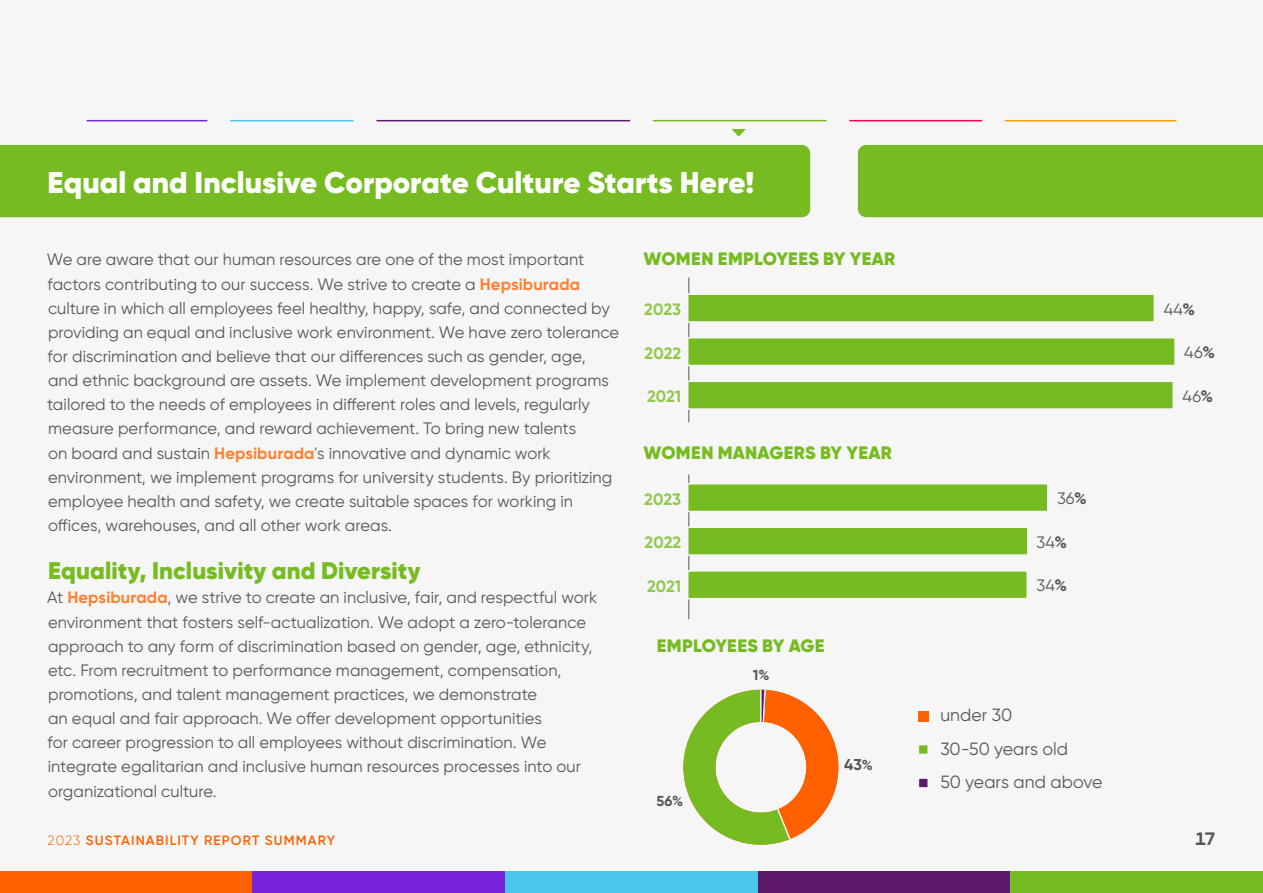
<style>
.page{position:relative;width:1263px;height:893px;background:#f6f6f6}
.page>*{position:absolute;margin:0;border:0;box-sizing:border-box;transform-origin:0 0}
.t1{font:900 30px "Gilroy";color:#fff}
.t2{font:900 24px "Gilroy";letter-spacing:.005em;color:#76bb21}
.t3{font:900 18px "Gilroy";letter-spacing:.01em;color:#76bb21}
.t4{font:700 18px "Gilroy";color:#575756}
.t5{font:17.7px/33.5px "Gilroy";color:#575756}
.t6{font:16.5px/24.2px "Gilroy";letter-spacing:.005em;color:#575756}
.t7{font:700 16.5px "Gilroy";color:#91c94e}
.t8{font:700 15.75px "Gilroy";color:#575756}
.t9{font:700 14.4px "Gilroy";color:#575756}
.t10{font:600 13.5px "Gilroy";letter-spacing:.08em;color:#ff6000}
.s1{font-weight:700;color:#ff8033}
.s2{font-size:14.4px}
.s3{font-weight:700}
.s4{font-weight:300}
</style>
<div class="page">
<div style="left:0;top:145px;width:810px;height:72px;background:#76bb21"></div>
<div style="left:858px;top:145px;width:405px;height:72px;background:#76bb21"></div>
<svg style="left:732px;top:129px;width:14px;height:8px"></svg>
<hr style="left:688px;top:474px;width:1px;height:145px;background:#575756">
<hr style="left:688px;top:278px;width:1px;height:144px;background:#575756">
<svg style="left:688px;top:293px;width:466px;height:30px"></svg>
<svg style="left:688px;top:482px;width:359px;height:31px"></svg>
<svg style="left:688px;top:336px;width:487px;height:31px"></svg>
<svg style="left:688px;top:526px;width:339px;height:31px"></svg>
<svg style="left:688px;top:380px;width:485px;height:31px"></svg>
<svg style="left:688px;top:569px;width:339px;height:31px"></svg>
<div style="left:918px;top:711px;width:10px;height:10px;background:#ff6000"></div>
<div style="left:917px;top:743px;width:12px;height:13px;background:#76bb21;border:2px solid #f6f6f6"></div>
<div style="left:917px;top:777px;width:12px;height:12px;background:#5d196a;border:2px solid #f6f6f6"></div>
<svg style="left:683px;top:690px;width:155px;height:155px"></svg>
<div style="left:0;top:871px;width:253px;height:22px;background:#ff6000"></div>
<div style="left:253px;top:871px;width:252px;height:22px;background:#7723db"></div>
<div style="left:505px;top:871px;width:253px;height:22px;background:#49c7ed"></div>
<div style="left:758px;top:871px;width:252px;height:22px;background:#5d196a"></div>
<div style="left:1010px;top:871px;width:253px;height:22px;background:#76bb21"></div>
<hr style="left:87px;top:120px;width:120px;height:1px;background:#7723db">
<hr style="left:231px;top:120px;width:122px;height:1px;background:#49c7ed">
<hr style="left:377px;top:120px;width:252px;height:1px;background:#5d196a">
<hr style="left:653px;top:120px;width:173px;height:1px;background:#76bb21">
<hr style="left:850px;top:120px;width:131px;height:1px;background:#ff0053">
<hr style="left:1005px;top:120px;width:171px;height:1px;background:#ff9a00">
<h1 class="t1" style="left:48px;top:164px;width:708px">Equal and Inclusive Corporate Culture Starts Here!</h1>
<p class="t6" style="left:47px;top:247px;width:574px">We are aware that our human resources are one of the most important factors contributing to our success. We strive to create a <span class="s1">Hepsiburada </span>culture in which all employees feel healthy, happy, safe, and connected by providing an equal and inclusive work environment. We have zero tolerance for discrimination and believe that our differences such as gender, age, and ethnic background are assets. We implement development programs tailored to the needs of employees in different roles and levels, regularly measure performance, and reward achievement. To bring new talents<br>on board and sustain <span class="s1">Hepsiburada</span>'s innovative and dynamic work environment, we implement programs for university students. By prioritizing employee health and safety, we create suitable spaces for working in offices, warehouses, and all other work areas.</p>
<h2 class="t2" style="left:48px;top:556px;width:374px">Equality, Inclusivity and Diversity</h2>
<p class="t6" style="left:47px;top:585px;width:551px">At <span class="s1">Hepsiburada</span>, we strive to create an inclusive, fair, and respectful work environment that fosters self-actualization. We adopt a zero-tolerance approach to any form of discrimination based on gender, age, ethnicity, etc. From recruitment to performance management, compensation, promotions, and talent management practices, we demonstrate<br>an equal and fair approach. We offer development opportunities<br>for career progression to all employees without discrimination. We integrate egalitarian and inclusive human resources processes into our organizational culture.</p>
<p class="t3" style="left:643px;top:248px;width:253px">WOMEN EMPLOYEES BY YEAR</p>
<p class="t7" style="left:644px;top:299px;width:39px">2023</p>
<p class="t7" style="left:644px;top:343px;width:38px">2022</p>
<p class="t7" style="left:647px;top:386px;width:36px">2021</p>
<p class="t3" style="left:643px;top:441px;width:250px">WOMEN MANAGERS BY YEAR</p>
<p class="t7" style="left:644px;top:489px;width:39px">2023</p>
<p class="t7" style="left:644px;top:532px;width:38px">2022</p>
<p class="t7" style="left:647px;top:576px;width:36px">2021</p>
<p class="t3" style="left:657px;top:634px;width:169px">EMPLOYEES BY AGE</p>
<p class="t9" style="left:656px;top:792px;width:28px">56%</p>
<p class="t9" style="left:753px;top:666px;width:18px">1%</p>
<p class="t8" style="left:844px;top:754px;width:30px">43<span class="s2">%</span></p>
<p class="t6" style="left:1057px;top:486px;width:31px">36<span class="s3">%</span></p>
<p class="t6" style="left:1036px;top:530px;width:32px">34<span class="s3">%</span></p>
<p class="t6" style="left:1036px;top:573px;width:32px">34<span class="s3">%</span></p>
<p class="t5" style="left:940px;top:698px;width:163px">under 30<br>30-50 years old<br>50 years and above</p>
<p class="t6" style="left:1164px;top:297px;width:33px">44<span class="s3">%</span></p>
<p class="t6" style="left:1184px;top:340px;width:32px">46<span class="s3">%</span></p>
<p class="t6" style="left:1182px;top:384px;width:32px">46<span class="s3">%</span></p>
<p class="t10" style="left:48px;top:832px;width:289px"><span class="s4">2023</span> SUSTAINABILITY REPORT SUMMARY</p>
<p class="t4" style="left:1195px;top:827px;width:21px">17</p>
</div>
